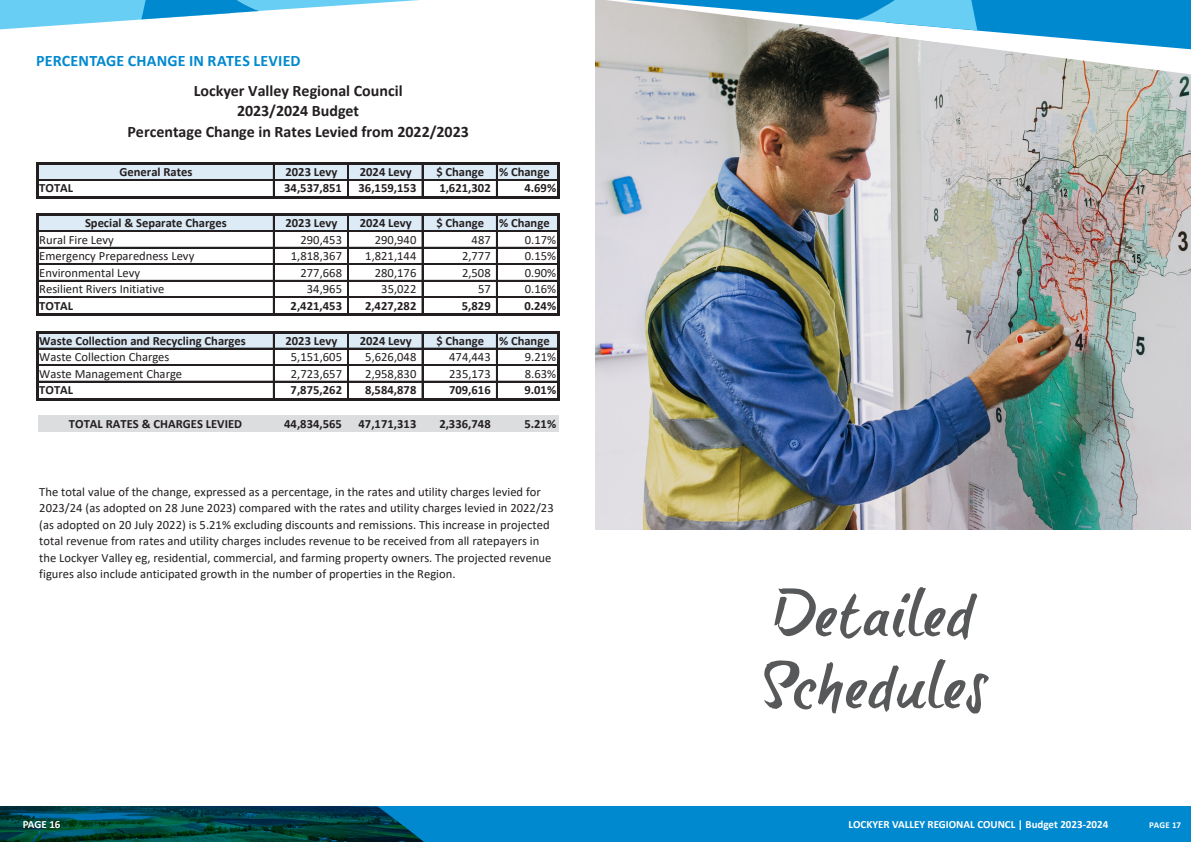
<style>
.page{position:relative;width:1191px;height:842px;background:#fff}
.page>*{position:absolute;margin:0;border:0;box-sizing:border-box;transform-origin:0 0}
.Chapters{font:60px/72px "brush tip Terrence";letter-spacing:-.015em;color:#57585a}
.t1{font:700 16px/20.6px "Calibri";color:#231f20;text-align:center}
.Heading{font:700 16px "Calibri";letter-spacing:.01em;color:#0089cf}
.t2{font:12.6px/16.5px "Calibri";color:#231f20}
.t3{font:700 12.6px "Calibri";letter-spacing:.005em;color:#231f20}
.t4{font:700 11px "Calibri";color:#fff}
.t5{font:700 9px "Calibri";letter-spacing:.015em;color:#fff}
</style>
<div class="page">
<img style="left:595px;top:74px;width:596px;height:456px">
<svg style="left:0;top:806px;width:1191px;height:36px;background:#0071a0"></svg>
<svg style="left:0;top:0;width:419px;height:30px"></svg>
<svg style="left:595px;top:0;width:596px;height:74px"></svg>
<div style="left:38px;top:163px;width:520px;height:17px;background:#ddebf7"></div>
<div style="left:38px;top:215px;width:520px;height:16px;background:#ddebf7"></div>
<div style="left:38px;top:332px;width:520px;height:17px;background:#ddebf7"></div>
<div style="left:38px;top:415px;width:520px;height:17px;background:#dcdddf"></div>
<hr style="left:36px;top:162px;width:2px;height:36px;background:#231f20">
<hr style="left:273px;top:165px;width:1px;height:31px;background:#231f20">
<hr style="left:347px;top:165px;width:1px;height:31px;background:#231f20">
<hr style="left:348px;top:165px;width:1px;height:31px;background:#231f20">
<hr style="left:422px;top:165px;width:1px;height:31px;background:#231f20">
<hr style="left:496px;top:165px;width:1px;height:31px;background:#231f20">
<hr style="left:557px;top:165px;width:2px;height:33px;background:#231f20">
<hr style="left:36px;top:214px;width:2px;height:102px;background:#231f20">
<hr style="left:273px;top:216px;width:1px;height:98px;background:#231f20">
<hr style="left:347px;top:216px;width:1px;height:98px;background:#231f20">
<hr style="left:348px;top:216px;width:1px;height:98px;background:#231f20">
<hr style="left:422px;top:216px;width:1px;height:98px;background:#231f20">
<hr style="left:496px;top:216px;width:1px;height:98px;background:#231f20">
<hr style="left:557px;top:216px;width:2px;height:100px;background:#231f20">
<hr style="left:36px;top:331px;width:2px;height:69px;background:#231f20">
<hr style="left:273px;top:333px;width:1px;height:65px;background:#231f20">
<hr style="left:347px;top:333px;width:1px;height:65px;background:#231f20">
<hr style="left:348px;top:333px;width:1px;height:65px;background:#231f20">
<hr style="left:422px;top:333px;width:1px;height:65px;background:#231f20">
<hr style="left:496px;top:333px;width:1px;height:65px;background:#231f20">
<hr style="left:557px;top:333px;width:2px;height:67px;background:#231f20">
<hr style="left:38px;top:162px;width:521px;height:3px;background:#231f20">
<hr style="left:38px;top:179px;width:519px;height:2px;background:#231f20">
<hr style="left:38px;top:196px;width:521px;height:2px;background:#231f20">
<hr style="left:38px;top:214px;width:521px;height:2px;background:#231f20">
<hr style="left:38px;top:231px;width:519px;height:1px;background:#231f20">
<hr style="left:38px;top:247px;width:519px;height:1px;background:#231f20">
<hr style="left:38px;top:264px;width:519px;height:1px;background:#231f20">
<hr style="left:38px;top:280px;width:519px;height:1px;background:#231f20">
<hr style="left:38px;top:297px;width:519px;height:1px;background:#231f20">
<hr style="left:38px;top:314px;width:521px;height:2px;background:#231f20">
<hr style="left:38px;top:331px;width:521px;height:2px;background:#231f20">
<hr style="left:38px;top:348px;width:519px;height:1px;background:#231f20">
<hr style="left:38px;top:364px;width:519px;height:1px;background:#231f20">
<hr style="left:38px;top:365px;width:519px;height:1px;background:#231f20">
<hr style="left:38px;top:381px;width:519px;height:1px;background:#231f20">
<hr style="left:38px;top:398px;width:521px;height:2px;background:#231f20">
<p class="Heading" style="left:36px;top:49px;width:266px">PERCENTAGE CHANGE IN RATES LEVIED</p>
<p class="t1" style="left:127px;top:80px;width:343px">Lockyer Valley Regional Council<br>2023/2024 Budget<br>Percentage Change in Rates Levied from 2022/2023</p>
<p class="t3" style="left:119px;top:163px;width:74px">General Rates</p>
<p class="t3" style="left:285px;top:163px;width:54px">2023 Levy</p>
<p class="t3" style="left:360px;top:163px;width:54px">2024 Levy</p>
<p class="t3" style="left:436px;top:163px;width:115px">$ Change % Change</p>
<p class="t3" style="left:39px;top:179px;width:35px">TOTAL</p>
<p class="t3" style="left:284px;top:179px;width:59px">34,537,851</p>
<p class="t3" style="left:358px;top:179px;width:59px">36,159,153</p>
<p class="t3" style="left:439px;top:179px;width:53px">1,621,302</p>
<p class="t3" style="left:524px;top:179px;width:33px">4.69%</p>
<p class="t3" style="left:85px;top:214px;width:143px">Special &amp; Separate Charges</p>
<p class="t3" style="left:285px;top:214px;width:54px">2023 Levy</p>
<p class="t3" style="left:360px;top:214px;width:54px">2024 Levy</p>
<p class="t3" style="left:436px;top:214px;width:115px">$ Change % Change</p>
<p class="t2" style="left:39px;top:231px;width:76px">Rural Fire Levy</p>
<p class="t2" style="left:300px;top:231px;width:43px">290,453</p>
<p class="t2" style="left:375px;top:231px;width:43px">290,940</p>
<p class="t2" style="left:471px;top:231px;width:21px">487</p>
<p class="t2" style="left:525px;top:231px;width:33px">0.17%</p>
<p class="t2" style="left:39px;top:247px;width:157px">Emergency Preparedness Levy</p>
<p class="t2" style="left:291px;top:247px;width:53px">1,818,367</p>
<p class="t2" style="left:365px;top:247px;width:53px">1,821,144</p>
<p class="t2" style="left:462px;top:247px;width:30px">2,777</p>
<p class="t2" style="left:525px;top:247px;width:33px">0.15%</p>
<p class="t2" style="left:39px;top:264px;width:102px">Environmental Levy</p>
<p class="t2" style="left:300px;top:264px;width:43px">277,668</p>
<p class="t2" style="left:375px;top:264px;width:43px">280,176</p>
<p class="t2" style="left:462px;top:264px;width:30px">2,508</p>
<p class="t2" style="left:525px;top:264px;width:33px">0.90%</p>
<p class="t2" style="left:39px;top:280px;width:127px">Resilient Rivers Initiative</p>
<p class="t2" style="left:307px;top:280px;width:37px">34,965</p>
<p class="t2" style="left:381px;top:280px;width:37px">35,022</p>
<p class="t2" style="left:478px;top:280px;width:14px">57</p>
<p class="t2" style="left:525px;top:280px;width:33px">0.16%</p>
<p class="t3" style="left:39px;top:296px;width:35px">TOTAL</p>
<p class="t3" style="left:291px;top:296px;width:53px">2,421,453</p>
<p class="t3" style="left:365px;top:296px;width:53px">2,427,282</p>
<p class="t3" style="left:462px;top:296px;width:30px">5,829</p>
<p class="t3" style="left:524px;top:296px;width:33px">0.24%</p>
<p class="t3" style="left:39px;top:331px;width:208px">Waste Collection and Recycling Charges</p>
<p class="t3" style="left:285px;top:331px;width:54px">2023 Levy</p>
<p class="t3" style="left:360px;top:331px;width:54px">2024 Levy</p>
<p class="t3" style="left:436px;top:331px;width:115px">$ Change % Change</p>
<p class="t2" style="left:39px;top:348px;width:132px">Waste Collection Charges</p>
<p class="t2" style="left:291px;top:348px;width:53px">5,151,605</p>
<p class="t2" style="left:365px;top:348px;width:53px">5,626,048</p>
<p class="t2" style="left:449px;top:348px;width:43px">474,443</p>
<p class="t2" style="left:525px;top:348px;width:33px">9.21%</p>
<p class="t2" style="left:39px;top:365px;width:144px">Waste Management Charge</p>
<p class="t2" style="left:291px;top:365px;width:53px">2,723,657</p>
<p class="t2" style="left:365px;top:365px;width:53px">2,958,830</p>
<p class="t2" style="left:449px;top:365px;width:43px">235,173</p>
<p class="t2" style="left:525px;top:365px;width:33px">8.63%</p>
<p class="t3" style="left:39px;top:381px;width:35px">TOTAL</p>
<p class="t3" style="left:291px;top:381px;width:53px">7,875,262</p>
<p class="t3" style="left:365px;top:381px;width:53px">8,584,878</p>
<p class="t3" style="left:449px;top:381px;width:43px">709,616</p>
<p class="t3" style="left:524px;top:381px;width:33px">9.01%</p>
<p class="t3" style="left:69px;top:415px;width:175px">TOTAL RATES &amp; CHARGES LEVIED</p>
<p class="t3" style="left:284px;top:415px;width:59px">44,834,565</p>
<p class="t3" style="left:358px;top:415px;width:59px">47,171,313</p>
<p class="t3" style="left:439px;top:415px;width:53px">2,336,748</p>
<p class="t3" style="left:524px;top:415px;width:33px">5.21%</p>
<p class="t2" style="left:39px;top:483px;width:516px">The total value of the change, expressed as a percentage, in the rates and utility charges levied for 2023/24 (as adopted on 28 June 2023) compared with the rates and utility charges levied in 2022/23 (as adopted on 20 July 2022) is 5.21% excluding discounts and remissions. This increase in projected total revenue from rates and utility charges includes revenue to be received from all ratepayers in the Lockyer Valley eg, residential, commercial, and farming property owners. The projected revenue figures also include anticipated growth in the number of properties in the Region.</p>
<p class="Chapters" style="left:760px;top:577px;width:230px">Detailed<br>Schedules</p>
<p class="t4" style="left:23px;top:816px;width:39px">PAGE 16</p>
<p class="t4" style="left:848px;top:816px;width:261px">LOCKYER VALLEY REGIONAL COUNCL | Budget 2023-2024</p>
<p class="t5" style="left:1149px;top:818px;width:34px">PAGE 17</p>
</div>
